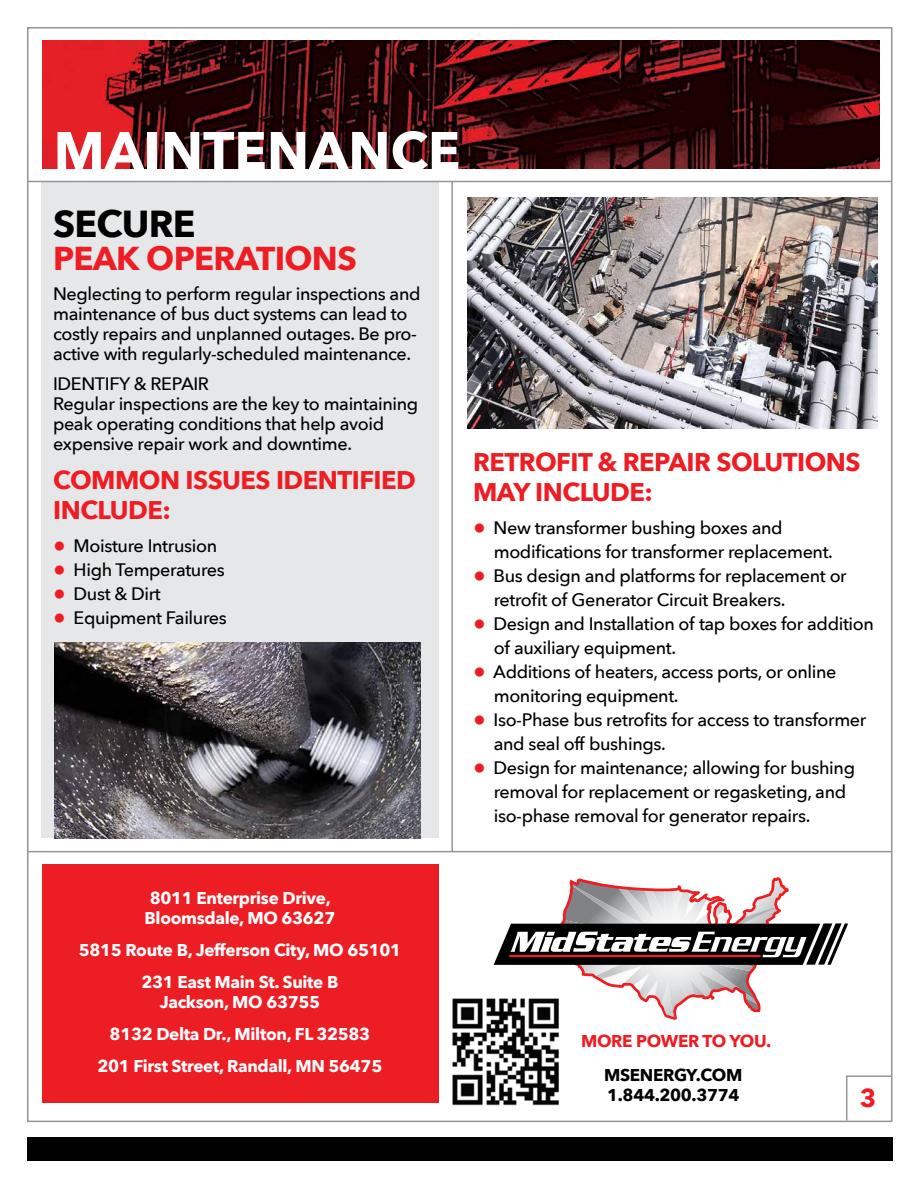
<style>
.page{position:relative;width:918px;height:1188px;background:#fff}
.page>*{position:absolute;margin:0;border:0;box-sizing:border-box;transform-origin:0 0}
.t1{font:700 53.55px "Avenir Next";color:#fff}
.t2{font:700 37.5px "Avenir Next";letter-spacing:-.02em;color:#000}
.t3{font:700 33px "Avenir Next";letter-spacing:-.02em;color:#ed1d24}
.t4{font:700 25.5px/30px "Avenir Next";letter-spacing:-.02em;color:#ed1d24}
.t5{font:500 18px/24px "Avenir Next";letter-spacing:-.02em;color:#000}
.t6{font:700 17.1px/32.1px "Avenir Next";letter-spacing:-.02em;color:#fff;text-align:center}
.t7{font:700 17.1px/20.1px "Avenir Next";letter-spacing:-.02em;color:#000}
.t8{font:700 17.1px "Avenir Next";letter-spacing:-.02em;color:#ed1d24}
.s1{font-size:25.5px;color:#ed1d24}
</style>
<div class="page">
<div style="left:41px;top:181px;width:397px;height:657px;background:#e6e7e8"></div>
<div style="left:27px;top:1137px;width:865px;height:24px;background:#000"></div>
<svg style="left:845px;top:1075px;width:47px;height:47px"></svg>
<img style="left:42px;top:40px;width:837px;height:128px">
<hr style="left:28px;top:181px;width:864px;height:1px;background:#939598">
<hr style="left:451px;top:182px;width:2px;height:669px;background:#939598">
<hr style="left:28px;top:851px;width:864px;height:1px;background:#939598">
<img style="left:452px;top:998px;width:107px;height:108px">
<img style="left:467px;top:198px;width:411px;height:231px">
<div style="left:42px;top:864px;width:396px;height:239px;background:#ed1d24"></div>
<svg style="left:494px;top:877px;width:354px;height:143px"></svg>
<img style="left:54px;top:643px;width:366px;height:195px">
<h1 class="t1" style="left:54px;top:105px;width:408px">MAINTENANCE</h1>
<h2 class="t2" style="left:53px;top:192px;width:144px">SECURE</h2>
<h3 class="t3" style="left:53px;top:230px;width:305px">PEAK OPERATIONS</h3>
<p class="t5" style="left:53px;top:283px;width:369px;line-height:20.2px">Neglecting to perform regular inspections and maintenance of bus duct systems can lead to costly repairs and unplanned outages. Be pro&shy;active with regularly-scheduled maintenance.</p>
<p class="t5" style="left:53px;top:373px;width:367px;line-height:20.2px">IDENTIFY &amp; REPAIR<br>Regular inspections are the key to maintaining peak operating conditions that help avoid expensive repair work and downtime.</p>
<h3 class="t4" style="left:53px;top:465px;width:364px">COMMON ISSUES IDENTIFIED<br>INCLUDE:</h3>
<p class="t5" style="left:53px;top:533px;width:166px"><span class="s1">•</span> Moisture Intrusion</p>
<p class="t5" style="left:53px;top:557px;width:173px"><span class="s1">•</span> High Temperatures</p>
<p class="t5" style="left:53px;top:581px;width:109px"><span class="s1">•</span> Dust &amp; Dirt</p>
<p class="t5" style="left:53px;top:605px;width:175px"><span class="s1">•</span> Equipment Failures</p>
<h3 class="t4" style="left:473px;top:447px;width:389px">RETROFIT &amp; REPAIR SOLUTIONS<br>MAY INCLUDE:</h3>
<p class="t5" style="left:494px;top:515px;width:341px;text-indent:-21px"><span class="s1">•</span> New transformer bushing boxes and modifications for transformer replacement.</p>
<p class="t5" style="left:494px;top:563px;width:355px;text-indent:-21px"><span class="s1">•</span> Bus design and platforms for replacement or retrofit of Generator Circuit Breakers.</p>
<p class="t5" style="left:494px;top:611px;width:382px;text-indent:-21px"><span class="s1">•</span> Design and Installation of tap boxes for addition of auxiliary equipment.</p>
<p class="t5" style="left:494px;top:659px;width:344px;text-indent:-21px"><span class="s1">•</span> Additions of heaters, access ports, or online monitoring equipment.</p>
<p class="t5" style="left:494px;top:707px;width:374px;text-indent:-21px"><span class="s1">•</span> Iso-Phase bus retrofits for access to transformer and seal off bushings.</p>
<p class="t5" style="left:494px;top:755px;width:363px;text-indent:-21px"><span class="s1">•</span> Design for maintenance; allowing for bushing removal for replacement or regasketing, and iso-phase removal for generator repairs.</p>
<p class="t6" style="left:145px;top:887px;width:192px;line-height:20.1px">8011 Enterprise Drive,<br>Bloomsdale, MO 63627</p>
<p class="t6" style="left:79px;top:933px;width:324px">5815 Route B, Jefferson City, MO 65101<br>231 East Main St. Suite B</p>
<p class="t6" style="left:98px;top:986px;width:286px">Jackson, MO 63755<br>8132 Delta Dr., Milton, FL 32583<br>201 First Street, Randall, MN 56475</p>
<p class="t8" style="left:581px;top:1026px;width:192px">MORE POWER TO YOU.</p>
<p class="t7" style="left:604px;top:1065px;width:140px">MSENERGY.COM<br>1.844.200.3774</p>
<h3 class="t4" style="left:860px;top:1082px;width:18px">3</h3>
</div>
